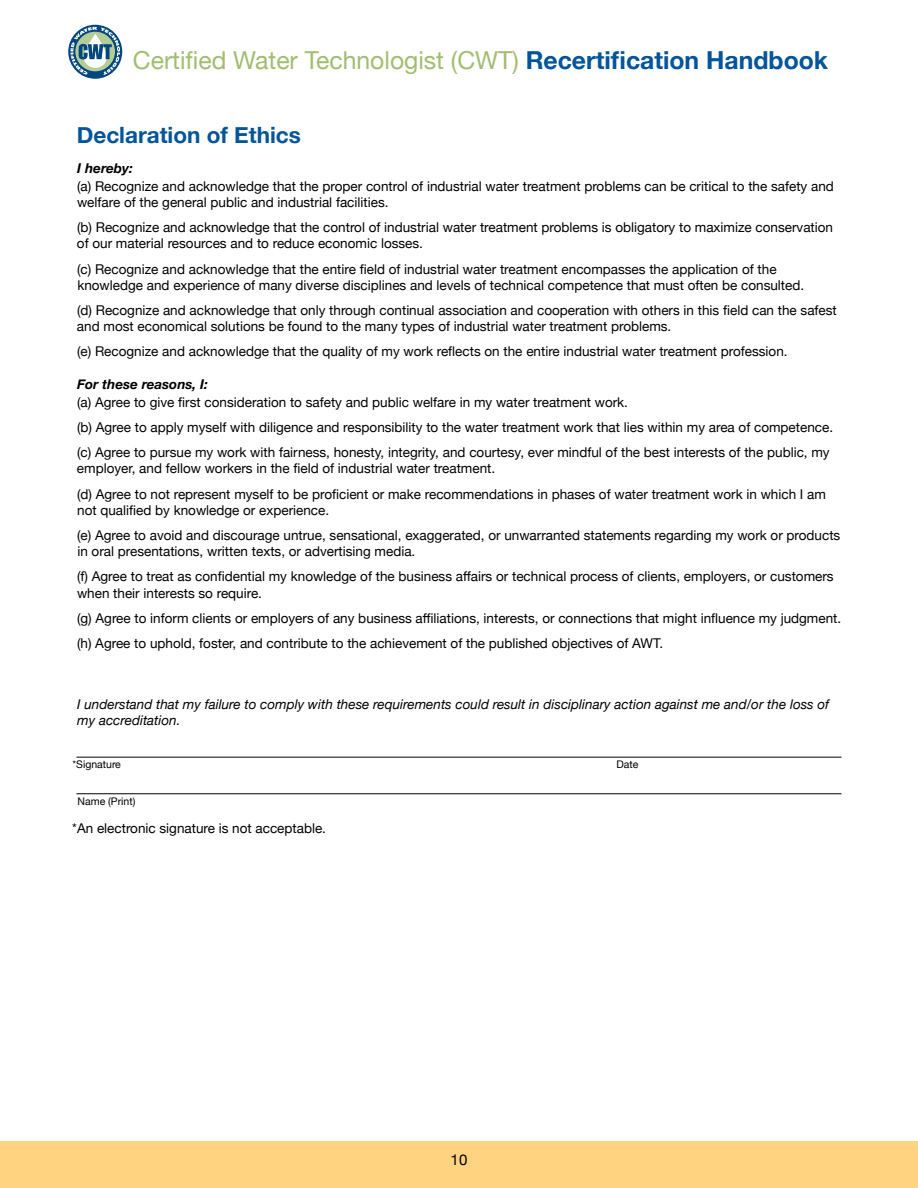
<style>
.page{position:relative;width:918px;height:1188px;background:#fff}
.page>*{position:absolute;margin:0;border:0;box-sizing:border-box;transform-origin:0 0}
.t1{font:24.75px "Helvetica Neue";color:#a1bd70}
.t2{font:700 22.5px "Helvetica Neue";color:#00549a}
.t3{font:15px "Helvetica Neue";color:#000}
.t4{font:13.5px/25.2px "Helvetica Neue";color:#000}
.t5{font:italic 13.5px/16.2px "Helvetica Neue";color:#000}
.t6{font:italic 700 13.5px "Helvetica Neue";color:#000}
.t7{font:10.5px "Helvetica Neue";color:#000}
.s1{font-weight:700;color:#00549a}
</style>
<div class="page">
<div style="left:1px;top:1141px;width:917px;height:47px;background:#ffd380"></div>
<svg style="left:68px;top:25px;width:54px;height:54px"></svg>
<svg style="left:70px;top:27px;width:50px;height:48px"></svg>
<hr style="left:76px;top:757px;width:766px;height:1px;background:#000">
<hr style="left:76px;top:793px;width:766px;height:1px;background:#000">
<h1 class="t1" style="left:133px;top:43px;width:697px">Certified Water Technologist (CWT) <span class="s1">Recertification Handbook</span></h1>
<h2 class="t2" style="left:77px;top:118px;width:226px">Declaration of Ethics</h2>
<p class="t6" style="left:77px;top:158px;width:57px">I hereby:</p>
<p class="t4" style="left:77px;top:179px;width:758px;line-height:16.2px">(a) Recognize and acknowledge that the proper control of industrial water treatment problems can be critical to the safety and welfare of the general public and industrial facilities.</p>
<p class="t4" style="left:77px;top:220px;width:758px;line-height:16.2px">(b) Recognize and acknowledge that the control of industrial water treatment problems is obligatory to maximize conservation of our material resources and to reduce economic losses.</p>
<p class="t4" style="left:77px;top:262px;width:729px;line-height:16.2px">(c) Recognize and acknowledge that the entire field of industrial water treatment encompasses the application of the knowledge and experience of many diverse disciplines and levels of technical competence that must often be consulted.</p>
<p class="t4" style="left:77px;top:303px;width:761px;line-height:16.2px">(d) Recognize and acknowledge that only through continual association and cooperation with others in this field can the safest and most economical solutions be found to the many types of industrial water treatment problems.</p>
<p class="t4" style="left:77px;top:340px;width:712px">(e) Recognize and acknowledge that the quality of my work reflects on the entire industrial water treatment profession.</p>
<p class="t6" style="left:77px;top:374px;width:132px">For these reasons, I:</p>
<p class="t4" style="left:77px;top:390px;width:758px">(a) Agree to give first consideration to safety and public welfare in my water treatment work.<br>(b) Agree to apply myself with diligence and responsibility to the water treatment work that lies within my area of competence. (c) Agree to pursue my work with fairness, honesty, integrity, and courtesy, ever mindful of the best interests of the public, my</p>
<p class="t4" style="left:77px;top:457px;width:750px">employer, and fellow workers in the field of industrial water treatment.<br>(d) Agree to not represent myself to be proficient or make recommendations in phases of water treatment work in which I am</p>
<p class="t4" style="left:77px;top:498px;width:765px">not qualified by knowledge or experience.<br>(e) Agree to avoid and discourage untrue, sensational, exaggerated, or unwarranted statements regarding my work or products</p>
<p class="t4" style="left:77px;top:540px;width:758px">in oral presentations, written texts, or advertising media.<br>(f) Agree to treat as confidential my knowledge of the business affairs or technical process of clients, employers, or customers</p>
<p class="t4" style="left:77px;top:581px;width:766px">when their interests so require.<br>(g) Agree to inform clients or employers of any business affiliations, interests, or connections that might influence my judgment. (h) Agree to uphold, foster, and contribute to the achievement of the published objectives of AWT.</p>
<p class="t5" style="left:77px;top:697px;width:754px">I understand that my failure to comply with these requirements could result in disciplinary action against me and/or the loss of my accreditation.</p>
<p class="t7" style="left:73px;top:757px;width:50px">*Signature</p>
<p class="t7" style="left:617px;top:757px;width:23px">Date</p>
<p class="t7" style="left:77px;top:793px;width:59px">Name (Print)</p>
<p class="t4" style="left:72px;top:816px;width:255px">*An electronic signature is not acceptable.</p>
<p class="t3" style="left:451px;top:1149px;width:18px">10</p>
</div>
